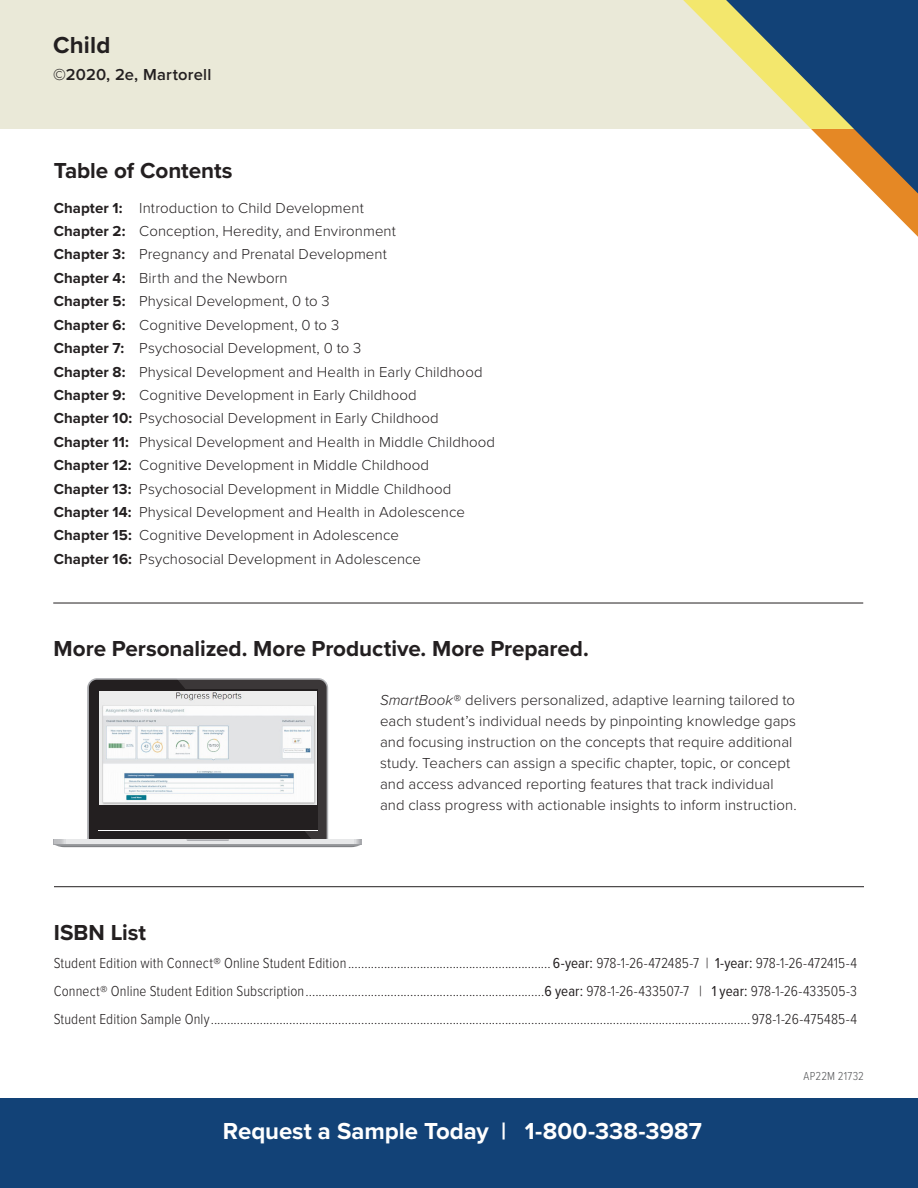
<style>
.page{position:relative;width:918px;height:1188px;background:#fff}
.page>*{position:absolute;margin:0;border:0;box-sizing:border-box;transform-origin:0 0}
.PG2_Rep-IntroLine{font:700 24px "Proxima Nova";letter-spacing:-.005em;color:#fff}
.PG2_Title-Main{font:700 24px "Proxima Nova";letter-spacing:.01em;color:#231f20}
.PG2_SectHead{font:700 22.5px "Proxima Nova";letter-spacing:-.005em;color:#231f20}
.PG2_Title-Main-2{font:600 16.5px "Proxima Nova";letter-spacing:.015em;color:#231f20}
.PG2_TOC-ChapTitles{font:300 15px "Proxima Nova";letter-spacing:.005em;color:#231f20}
.PG2_ISBN-List{font:300 15px "Proxima Nova Cond";letter-spacing:.005em;color:#231f20}
.PG2_SectHead-2{font:300 15px/21px "Proxima Nova";letter-spacing:.005em;color:#231f20}
.t1{font:300 12px "Proxima Nova Cond";letter-spacing:.02em;color:#57585a}
.s1{font-weight:700}
.s2{font-style:italic}
.s3{font-weight:400}
</style>
<div class="page">
<div style="left:0;top:1098px;width:918px;height:90px;background:#124277"></div>
<svg style="left:874px;top:193px;width:44px;height:44px"></svg>
<div style="left:0;top:0;width:918px;height:129px;background:#eae9d8"></div>
<svg style="left:683px;top:0;width:235px;height:193px"></svg>
<hr style="left:53px;top:603px;width:810px;height:1px;background:#231f20">
<hr style="left:54px;top:886px;width:810px;height:1px;background:#231f20">
<svg style="left:54px;top:678px;width:308px;height:169px"></svg>
<hr style="left:187px;top:839px;width:42px;height:1px;background:#bcbdc0;border-radius:50%">
<div style="left:98px;top:689px;width:220px;height:141px;background:#231f20"></div>
<img style="left:100px;top:692px;width:216px;height:112px">
<p class="PG2_Title-Main" style="left:53px;top:27px;width:59px">Child</p>
<p class="PG2_Title-Main-2" style="left:53px;top:62px;width:160px">©2020, 2e, Martorell</p>
<p class="PG2_SectHead" style="left:54px;top:154px;width:180px">Table of Contents</p>
<p class="PG2_TOC-ChapTitles" style="left:54px;top:196px;width:312px"><span class="s1">Chapter 1:</span> Introduction to Child Development</p>
<p class="PG2_TOC-ChapTitles" style="left:54px;top:220px;width:344px"><span class="s1">Chapter 2:</span> Conception, Heredity, and Environment</p>
<p class="PG2_TOC-ChapTitles" style="left:54px;top:243px;width:335px"><span class="s1">Chapter 3:</span> Pregnancy and Prenatal Development</p>
<p class="PG2_TOC-ChapTitles" style="left:54px;top:267px;width:235px"><span class="s1">Chapter 4:</span> Birth and the Newborn</p>
<p class="PG2_TOC-ChapTitles" style="left:54px;top:290px;width:277px"><span class="s1">Chapter 5:</span> Physical Development, 0 to 3</p>
<p class="PG2_TOC-ChapTitles" style="left:54px;top:314px;width:287px"><span class="s1">Chapter 6:</span> Cognitive Development, 0 to 3</p>
<p class="PG2_TOC-ChapTitles" style="left:54px;top:337px;width:309px"><span class="s1">Chapter 7:</span> Psychosocial Development, 0 to 3</p>
<p class="PG2_TOC-ChapTitles" style="left:54px;top:360px;width:430px"><span class="s1">Chapter 8:</span> Physical Development and Health in Early Childhood</p>
<p class="PG2_TOC-ChapTitles" style="left:54px;top:384px;width:364px"><span class="s1">Chapter 9:</span> Cognitive Development in Early Childhood</p>
<p class="PG2_TOC-ChapTitles" style="left:54px;top:407px;width:387px"><span class="s1">Chapter 10:</span> Psychosocial Development in Early Childhood</p>
<p class="PG2_TOC-ChapTitles" style="left:54px;top:431px;width:443px"><span class="s1">Chapter 11:</span> Physical Development and Health in Middle Childhood</p>
<p class="PG2_TOC-ChapTitles" style="left:54px;top:454px;width:377px"><span class="s1">Chapter 12:</span> Cognitive Development in Middle Childhood</p>
<p class="PG2_TOC-ChapTitles" style="left:54px;top:477px;width:399px"><span class="s1">Chapter 13:</span> Psychosocial Development in Middle Childhood</p>
<p class="PG2_TOC-ChapTitles" style="left:54px;top:501px;width:413px"><span class="s1">Chapter 14:</span> Physical Development and Health in Adolescence</p>
<p class="PG2_TOC-ChapTitles" style="left:54px;top:524px;width:347px"><span class="s1">Chapter 15:</span> Cognitive Development in Adolescence</p>
<p class="PG2_TOC-ChapTitles" style="left:54px;top:548px;width:369px"><span class="s1">Chapter 16:</span> Psychosocial Development in Adolescence</p>
<p class="PG2_SectHead" style="left:54px;top:631px;width:537px">More Personalized. More Productive. More Prepared.</p>
<p class="PG2_SectHead-2" style="left:380px;top:689px;width:418px"><span class="s2">SmartBook</span>® delivers personalized, adaptive learning tailored to each student’s individual needs by pinpointing knowledge gaps and focusing instruction on the concepts that require additional study. Teachers can assign a specific chapter, topic, or concept and access advanced reporting features that track individual and class progress with actionable insights to inform instruction.</p>
<p class="PG2_SectHead" style="left:54px;top:916px;width:94px">ISBN List</p>
<p class="PG2_ISBN-List" style="left:54px;top:952px;width:805px">Student Edition with Connect® Online Student Edition.............................................................. <span class="s3">6-year:</span> 978-1-26-472485-7 | <span class="s3">1-year:</span> 978-1-26-472415-4</p>
<p class="PG2_ISBN-List" style="left:54px;top:980px;width:805px">Connect® Online Student Edition Subscription.........................................................................<span class="s3">6 year:</span> 978-1-26-433507-7 | <span class="s3">1 year:</span> 978-1-26-433505-3</p>
<p class="PG2_ISBN-List" style="left:54px;top:1008px;width:805px">Student Edition Sample Only.....................................................................................................................................................................978-1-26-475485-4</p>
<p class="PG2_Rep-IntroLine" style="left:223px;top:1114px;width:480px">Request a Sample Today | 1-800-338-3987</p>
<p class="t1" style="left:804px;top:1067px;width:62px">AP22M 21732</p>
</div>
